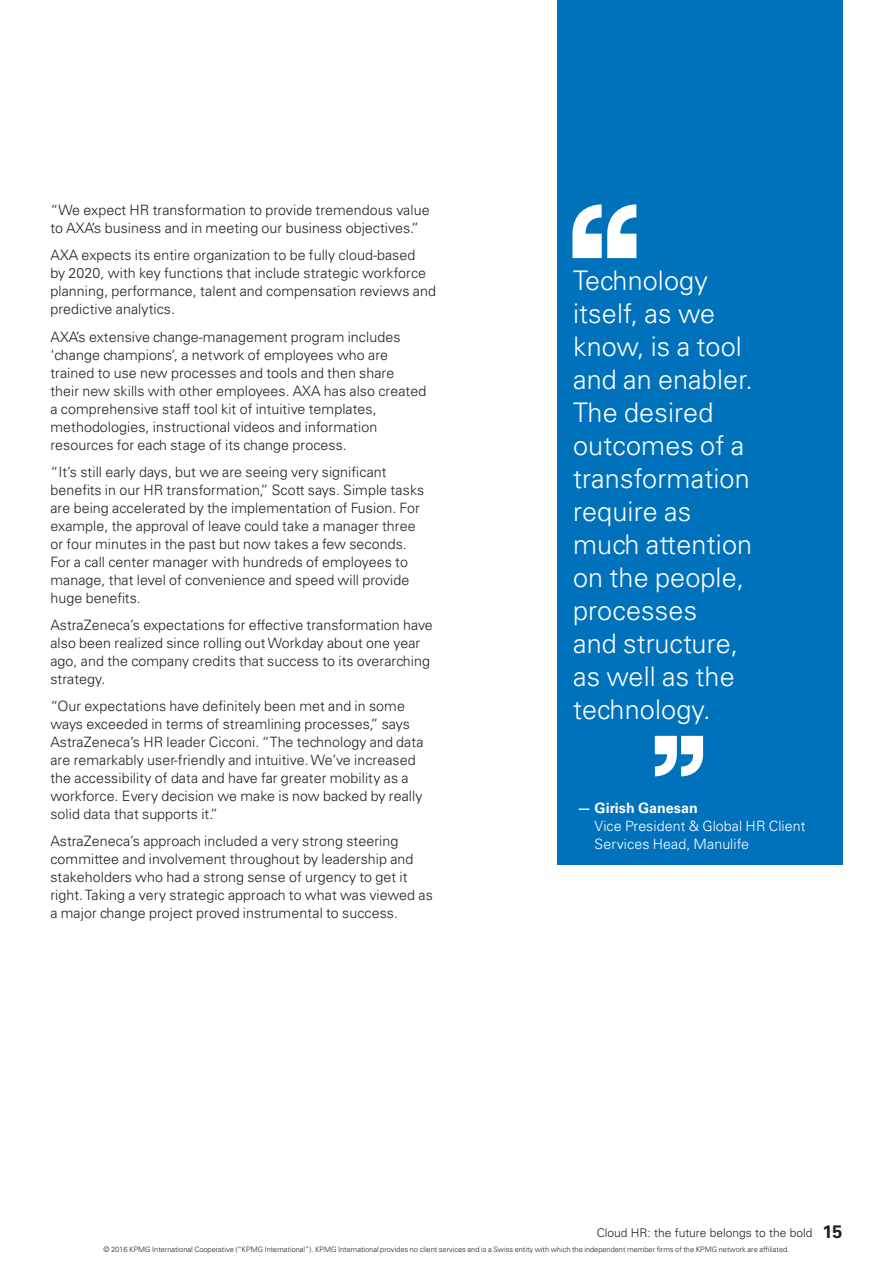
<style>
.page{position:relative;width:893px;height:1263px;background:#fff}
.page>*{position:absolute;margin:0;border:0;box-sizing:border-box;transform-origin:0 0}
.t1{font:300 27px/33px "Univers LT Std";letter-spacing:.005em;color:#fff}
.t2{font:300 14.25px/18px "Univers LT Std";letter-spacing:.005em;color:#231f20}
.t3{font:300 14.25px/18px "Univers LT Std";letter-spacing:.005em;color:#fff}
.t4{font:700 14.25px "Univers LT Std";letter-spacing:.005em;color:#fff}
.t5{font:300 12px "Univers LT Std";color:#231f20}
.t6{font:300 7.5px "Univers LT Std";letter-spacing:-.005em;color:#231f20}
.s1{font-weight:700;font-size:18px}
</style>
<div class="page">
<div style="left:557px;top:0;width:285px;height:864px;background:#0072bc"></div>
<svg style="left:572px;top:204px;width:64px;height:54px"></svg>
<svg style="left:655px;top:736px;width:48px;height:40px"></svg>
<p class="t2" style="left:50px;top:201px;width:381px">“We expect HR transformation to provide tremendous value to AXA’s business and in meeting our business objectives.”</p>
<p class="t2" style="left:50px;top:246px;width:387px">AXA expects its entire organization to be fully cloud-based<br>by 2020, with key functions that include strategic workforce planning, performance, talent and compensation reviews and predictive analytics.</p>
<p class="t2" style="left:50px;top:327px;width:377px">AXA’s extensive change-management program includes ‘change champions’, a network of employees who are trained to use new processes and tools and then share their new skills with other employees. AXA has also created a comprehensive staff tool kit of intuitive templates, methodologies, instructional videos and information resources for each stage of its change process.</p>
<p class="t2" style="left:50px;top:462px;width:375px">“It’s still early days, but we are seeing very significant benefits in our HR transformation,” Scott says. Simple tasks are being accelerated by the implementation of Fusion. For example, the approval of leave could take a manager three or four minutes in the past but now takes a few seconds.<br>For a call center manager with hundreds of employees to manage, that level of convenience and speed will provide huge benefits.</p>
<p class="t2" style="left:50px;top:615px;width:384px">AstraZeneca’s expectations for effective transformation have also been realized since rolling out Workday about one year ago, and the company credits that success to its overarching strategy.</p>
<p class="t2" style="left:50px;top:696px;width:375px">“Our expectations have definitely been met and in some ways exceeded in terms of streamlining processes,” says AstraZeneca’s HR leader Cicconi. “The technology and data are remarkably user-friendly and intuitive. We’ve increased the accessibility of data and have far greater mobility as a workforce. Every decision we make is now backed by really solid data that supports it.”</p>
<p class="t2" style="left:50px;top:831px;width:384px">AstraZeneca’s approach included a very strong steering committee and involvement throughout by leadership and stakeholders who had a strong sense of urgency to get it right. Taking a very strategic approach to what was viewed as a major change project proved instrumental to success.</p>
<h1 class="t1" style="left:573px;top:264px;width:181px">Technology itself, as we know, is a tool and an enabler.<br>The desired outcomes of a transformation require as much attention on the people, processes<br>and structure, as well as the technology.</h1>
<p class="t4" style="left:577px;top:799px;width:122px">— Girish Ganesan</p>
<p class="t3" style="left:595px;top:816px;width:212px">Vice President &amp; Global HR Client<br>Services Head, Manulife</p>
<p class="t5" style="left:597px;top:1225px;width:247px">Cloud HR: the future belongs to the bold <span class="s1">15</span></p>
<p class="t6" style="left:104px;top:1245px;width:687px">© 2016 KPMG International Cooperative (“KPMG International”). KPMG International provides no client services and is a Swiss entity with which the independent member firms of the KPMG network are affiliated.</p>
</div>
